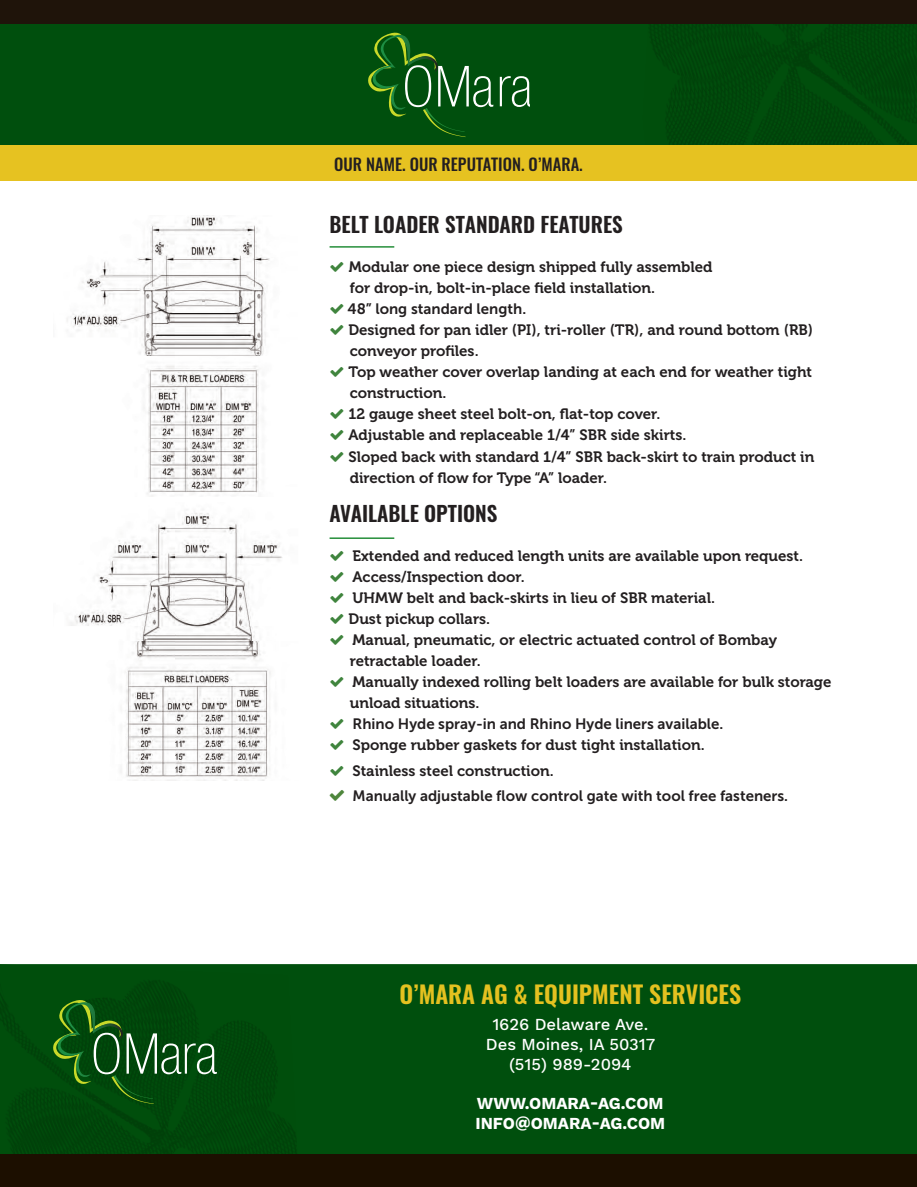
<style>
.page{position:relative;width:917px;height:1187px;background:#fff}
.page>*{position:absolute;margin:0;border:0;box-sizing:border-box;transform-origin:0 0}
.t1{font:600 24px "Oswald";color:#e4c120}
.t2{font:600 21px "Oswald";color:#231f20}
.t3{font:500 16.5px/19.8px "Work Sans";color:#fff;text-align:center}
.t4{font:700 16.5px/19.8px "Work Sans";color:#fff}
.t5{font:500 16.5px "Oswald";color:#231f20}
.t6{font:15px/21px "Museo 700";color:#231f20}
.t7{font:15px "Museo Sans 700";color:#231f20}
</style>
<div class="page">
<div style="left:0;top:24px;width:642px;height:122px;background:#004f0d"></div>
<div style="left:642px;top:24px;width:274px;height:122px;background:#00470b"></div>
<div style="left:0;top:0;width:916px;height:24px;background:#1f140a"></div>
<div style="left:0;top:146px;width:916px;height:35px;background:#e6c221"></div>
<svg style="left:499px;top:76px;width:30px;height:31px"></svg>
<svg style="left:366px;top:32px;width:127px;height:105px;background:#18601e"></svg>
<div style="left:298px;top:964px;width:618px;height:190px;background:#004f0d"></div>
<img style="left:0;top:964px;width:298px;height:190px">
<div style="left:0;top:1154px;width:916px;height:32px;background:#1c0f00"></div>
<svg style="left:53px;top:999px;width:164px;height:103px;background:#15581a"></svg>
<hr style="left:329px;top:246px;width:65px;height:1px;background:#268f3b">
<img style="left:67px;top:215px;width:203px;height:281px">
<img style="left:70px;top:511px;width:212px;height:269px">
<hr style="left:329px;top:537px;width:65px;height:2px;background:#268f3b">
<p class="t5" style="left:334px;top:156px;width:250px">OUR NAME. OUR REPUTATION. O’MARA.</p>
<h2 class="t2" style="left:329px;top:214px;width:295px">BELT LOADER STANDARD FEATURES</h2>
<p class="t6" style="left:349px;top:257px;width:365px">Modular one piece design shipped fully assembled for drop-in, bolt-in-place field installation.</p>
<p class="t6" style="left:348px;top:320px;width:467px">Designed for pan idler (PI), tri-roller (TR), and round bottom (RB) conveyor profiles.<br>Top weather cover overlap landing at each end for weather tight construction.<br>12 gauge sheet steel bolt-on, flat-top cover.<br>Adjustable and replaceable 1/4” SBR side skirts.<br>Sloped back with standard 1/4” SBR back-skirt to train product in direction of flow for Type “A” loader.</p>
<h2 class="t2" style="left:329px;top:502px;width:169px">AVAILABLE OPTIONS</h2>
<p class="t6" style="left:348px;top:545px;width:484px">Extended and reduced length units are available upon request.<br>Access/Inspection door.<br>UHMW belt and back-skirts in lieu of SBR material.<br>Dust pickup collars.<br>Manual, pneumatic, or electric actuated control of Bombay retractable loader.<br>Manually indexed rolling belt loaders are available for bulk storage unload situations.</p>
<p class="t6" style="left:352px;top:732px;width:353px;line-height:25.5px">Sponge rubber gaskets for dust tight installation.<br>Stainless steel construction.</p>
<p class="t7" style="left:347px;top:300px;width:180px">48” long standard length.</p>
<p class="t7" style="left:352px;top:715px;width:372px">Rhino Hyde spray-in and Rhino Hyde liners available.</p>
<p class="t7" style="left:352px;top:787px;width:437px">Manually adjustable flow control gate with tool free fasteners.</p>
<h1 class="t1" style="left:399px;top:981px;width:343px">O’MARA AG &amp; EQUIPMENT SERVICES</h1>
<p class="t3" style="left:485px;top:1015px;width:171px">1626 Delaware Ave.<br>Des Moines, IA 50317 (515) 989-2094</p>
<p class="t4" style="left:475px;top:1094px;width:191px">WWW.OMARA-AG.COM<br>INFO@OMARA-AG.COM</p>
</div>
